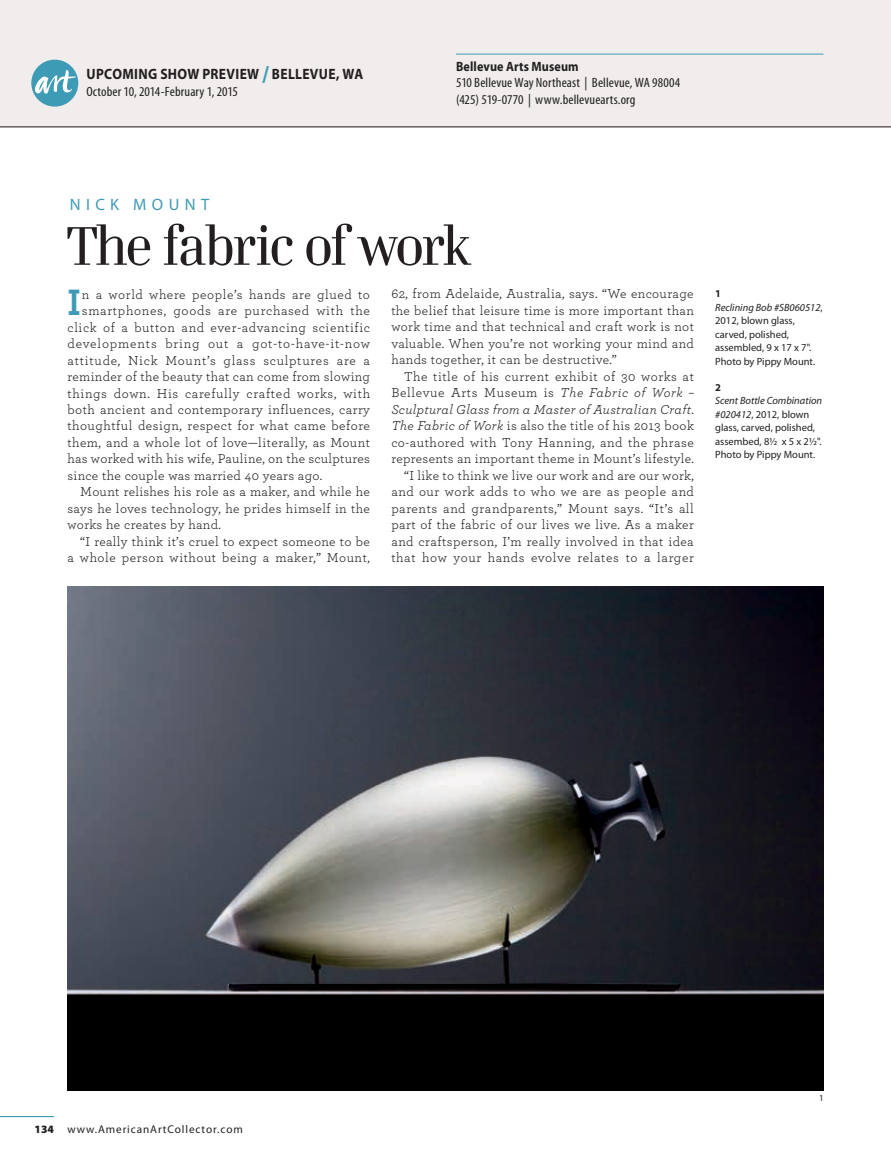
<style>
.page{position:relative;width:891px;height:1161px;background:#fff}
.page>*{position:absolute;margin:0;border:0;box-sizing:border-box;transform-origin:0 0}
.t1{font:51px "Danubia OT";letter-spacing:-.06em;color:#231f20}
.t2{font:700 38.55px "Archer";color:#3e9bb5}
.t3{font:16.5px "Myriad Pro";letter-spacing:.33em;color:#3e9bb5}
.t4{font:700 15px "Myriad Pro";letter-spacing:.025em;color:#231f20;scale:.9 1}
.t5{font:13.5px/16.5px "Archer";letter-spacing:.03em;color:#231f20;text-align:justify}
.t6{font:condensed 13.5px/16.2px "Myriad Pro";letter-spacing:.005em;color:#231f20;scale:1.05 1}
.t7{font:13.5px "Archer";letter-spacing:.055em;color:#231f20}
.t8{font:13.5px "Archer";letter-spacing:.05em;color:#231f20}
.t9{font:13.5px "Archer";letter-spacing:.065em;color:#231f20}
.t10{font:700 13.5px "Myriad Pro";letter-spacing:.01em;color:#231f20;scale:.9 1}
.t11{font:11.25px "Myriad Pro";letter-spacing:.08em;color:#231f20}
.t12{font:10.5px/13.5px "Myriad Pro";color:#231f20}
.t13{font:700 10.5px "Myriad Pro";color:#231f20}
.t14{font:9px "Myriad Pro";color:#231f20}
.s1{font-size:23.25px;color:#3e9bb5}
.s2{font-style:italic}
.s3{font-weight:700}
.s4{font-weight:900}
</style>
<div class="page">
<div style="left:0;top:0;width:891px;height:127px;background:#f0edec"></div>
<hr style="left:0;top:1116px;width:54px;height:1px;background:#3e9bb5">
<div style="left:31px;top:60px;width:47px;height:47px;background:#3e9bb5;border-radius:50%"></div>
<svg style="left:33px;top:70px;width:43px;height:24px"></svg>
<hr style="left:0;top:127px;width:891px;height:1px;background:#231f20">
<hr style="left:890px;top:0;width:1px;height:1161px;background:#f2f2f3">
<hr style="left:456px;top:54px;width:367px;height:1px;background:#3e9bb5">
<img style="left:68px;top:587px;width:756px;height:504px">
<p class="t4" style="left:87px;top:66px;width:309px">UPCOMING SHOW PREVIEW <span class="s1">/</span> BELLEVUE, WA</p>
<p class="t6" style="left:86px;top:83px;width:146px">October 10, 2014-February 1, 2015</p>
<p class="t10" style="left:456px;top:59px;width:138px">Bellevue Arts Museum</p>
<p class="t6" style="left:456px;top:75px;width:215px">510 Bellevue Way Northeast | Bellevue, WA 98004 (425) 519-0770 | www.bellevuearts.org</p>
<p class="t3" style="left:70px;top:195px;width:141px">NICK MOUNT</p>
<h1 class="t1" style="left:68px;top:214px;width:405px">The fabric of work</h1>
<h2 class="t2" style="left:68px;top:272px;width:15px">I</h2>
<p class="t5" style="left:82px;top:285px;width:290px">n a world where people’s hands are glued to</p>
<p class="t7" style="left:82px;top:301px;width:290px">smartphones, goods are purchased with the</p>
<p class="t5" style="left:67px;top:318px;width:304px">click of a button and ever-advancing scientific</p>
<p class="t9" style="left:67px;top:334px;width:304px">developments bring out a got-to-have-it-now</p>
<p class="t7" style="left:67px;top:351px;width:304px">attitude, Nick Mount’s glass sculptures are a</p>
<p class="t5" style="left:67px;top:368px;width:304px">reminder of the beauty that can come from slowing</p>
<p class="t8" style="left:67px;top:384px;width:304px">things down. His carefully crafted works, with</p>
<p class="t5" style="left:67px;top:401px;width:304px">both ancient and contemporary influences, carry</p>
<p class="t5" style="left:67px;top:417px;width:304px">thoughtful design, respect for what came before</p>
<p class="t5" style="left:67px;top:434px;width:304px">them, and a whole lot of love—literally, as Mount</p>
<p class="t5" style="left:67px;top:450px;width:304px">has worked with his wife, Pauline, on the sculptures</p>
<p class="t5" style="left:67px;top:467px;width:256px">since the couple was married 40 years ago.</p>
<p class="t5" style="left:80px;top:483px;width:291px">Mount relishes his role as a maker, and while he</p>
<p class="t5" style="left:67px;top:500px;width:304px">says he loves technology, he prides himself in the</p>
<p class="t5" style="left:67px;top:516px;width:155px">works he creates by hand.</p>
<p class="t5" style="left:80px;top:533px;width:291px">“I really think it’s cruel to expect someone to be</p>
<p class="t5" style="left:67px;top:549px;width:304px">a whole person without being a maker,” Mount,</p>
<p class="t5" style="left:391px;top:285px;width:304px">62, from Adelaide, Australia, says. “We encourage the belief that leisure time is more important than work time and that technical and craft work is not valuable. When you’re not working your mind and hands together, it can be destructive.”</p>
<p class="t5" style="left:391px;top:368px;width:304px;text-align:right">The title of his current exhibit of 30 works at Bellevue Arts Museum is <span class="s2">The Fabric of Work – Sculptural Glass from a Master of Australian Craft</span>.<br><span class="s2">The Fabric of Work</span> is also the title of his 2013 book co-authored with Tony Hanning, and the phrase represents an important theme in Mount’s lifestyle. “I like to think we live our work and are our work, and our work adds to who we are as people and parents and grandparents,” Mount says. “It’s all part of the fabric of our lives we live. As a maker and craftsperson, I’m really involved in that idea that how your hands evolve relates to a larger</p>
<p class="t12" style="left:715px;top:287px;width:109px"><span class="s3">1<br></span><span class="s2">Reclining Bob #SB060512</span>,<br>2012, blown glass, carved, polished, assembled, 9 x 17 x 7".<br>Photo by Pippy Mount.</p>
<p class="t13" style="left:715px;top:381px;width:7px">2</p>
<p class="t12" style="left:715px;top:394px;width:108px"><span class="s2">Scent Bottle Combination #020412</span>, 2012, blown glass, carved, polished, assembed, 8½ x 5 x 2½".<br>Photo by Pippy Mount.</p>
<p class="t11" style="left:35px;top:1123px;width:210px"><span class="s4">134</span> www.AmericanArtCollector.com</p>
<p class="t14" style="left:819px;top:1093px;width:6px">1</p>
</div>
